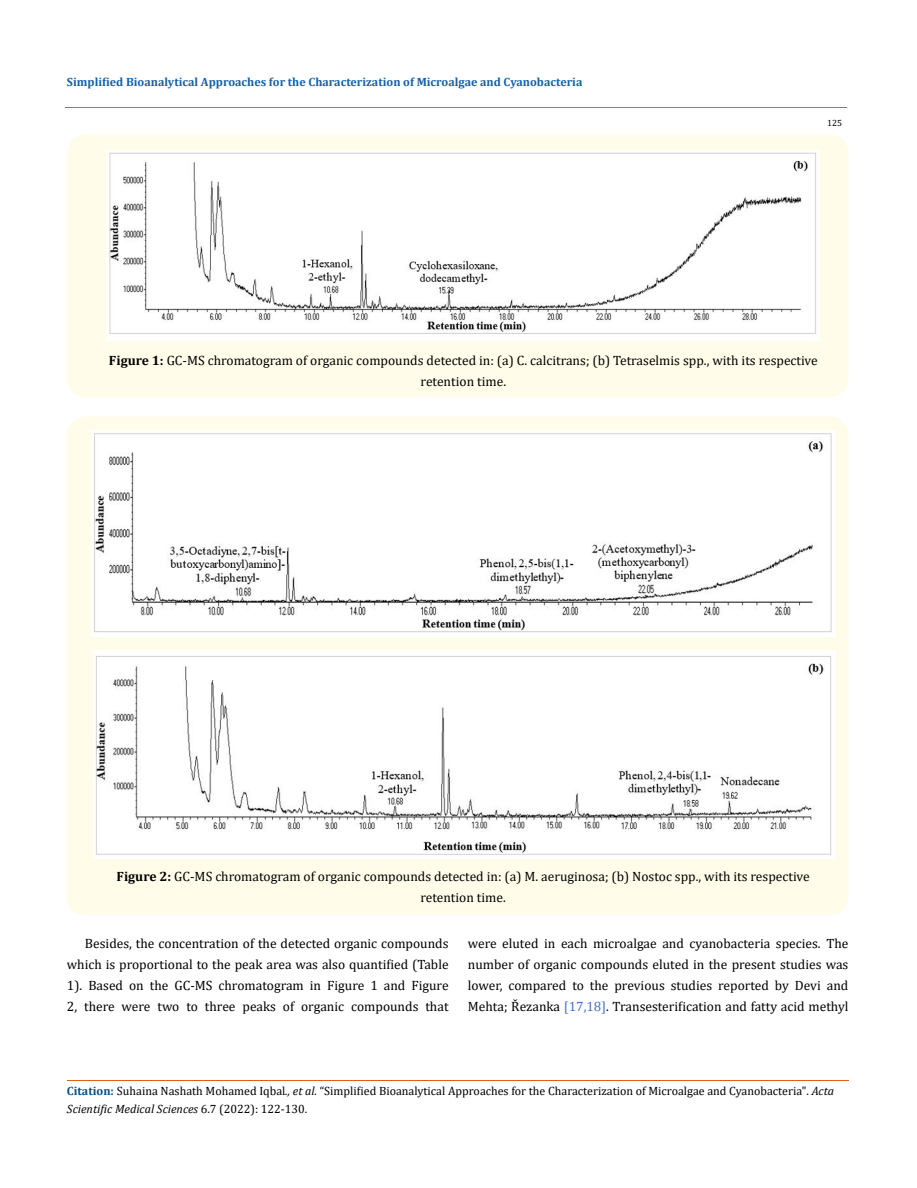
<style>
.page{position:relative;width:917px;height:1188px;background:#fff}
.page>*{position:absolute;margin:0;border:0;box-sizing:border-box;transform-origin:0 0}
.t1{font:13.5px/21px "Cambria";color:#000;text-align:center}
.t2{font:12px/18px "Cambria";color:#000}
.t3{font:700 12px "Cambria";color:#1560a6}
.t4{font:9px "Cambria";color:#000}
.s1{font-weight:700}
.s2{color:#4472c4}
.s3{font-weight:700;color:#035089}
.s4{font-style:italic}
</style>
<div class="page">
<div style="left:67px;top:417px;width:781px;height:498px;background:#fffde9;border-radius:18px"></div>
<div style="left:67px;top:135px;width:781px;height:262px;background:#fffde9;border-radius:18px"></div>
<img style="left:107px;top:150px;width:713px;height:190px">
<img style="left:92px;top:431px;width:743px;height:206px">
<img style="left:93px;top:650px;width:742px;height:208px">
<hr style="left:65px;top:108px;width:782px;height:1px;background:#e05d1a">
<hr style="left:67px;top:1080px;width:781px;height:1px;background:#e05d1a">
<p class="t3" style="left:67px;top:73px;width:517px">Simplified Bioanalytical Approaches for the Characterization of Microalgae and Cyanobacteria</p>
<p class="t4" style="left:827px;top:118px;width:16px">125</p>
<p class="t1" style="left:109px;top:350px;width:710px"><span class="s1">Figure 1:</span> GC-MS chromatogram of organic compounds detected in: (a) C. calcitrans; (b) Tetraselmis spp., with its respective retention time.</p>
<p class="t1" style="left:117px;top:866px;width:694px"><span class="s1">Figure 2:</span> GC-MS chromatogram of organic compounds detected in: (a) M. aeruginosa; (b) Nostoc spp., with its respective retention time.</p>
<p class="t1" style="left:67px;top:933px;width:383px;text-align:justify;text-indent:18px">Besides, the concentration of the detected organic compounds which is proportional to the peak area was also quantified (Table 1). Based on the GC-MS chromatogram in Figure 1 and Figure 2, there were two to three peaks of organic compounds that</p>
<p class="t1" style="left:468px;top:933px;width:382px;text-align:justify">were eluted in each microalgae and cyanobacteria species. The number of organic compounds eluted in the present studies was lower, compared to the previous studies reported by Devi and Mehta; Řezanka <span class="s2">[17,18]</span>. Transesterification and fatty acid methyl</p>
<p class="t2" style="left:67px;top:1082px;width:768px"><span class="s3">Citation:</span> Suhaina Nashath Mohamed Iqbal<span class="s4">., et al.</span> “Simplified Bioanalytical Approaches for the Characterization of Microalgae and Cyanobacteria". <span class="s4">Acta<br>Scientific Medical Sciences</span> 6.7 (2022): 122-130.</p>
</div>
